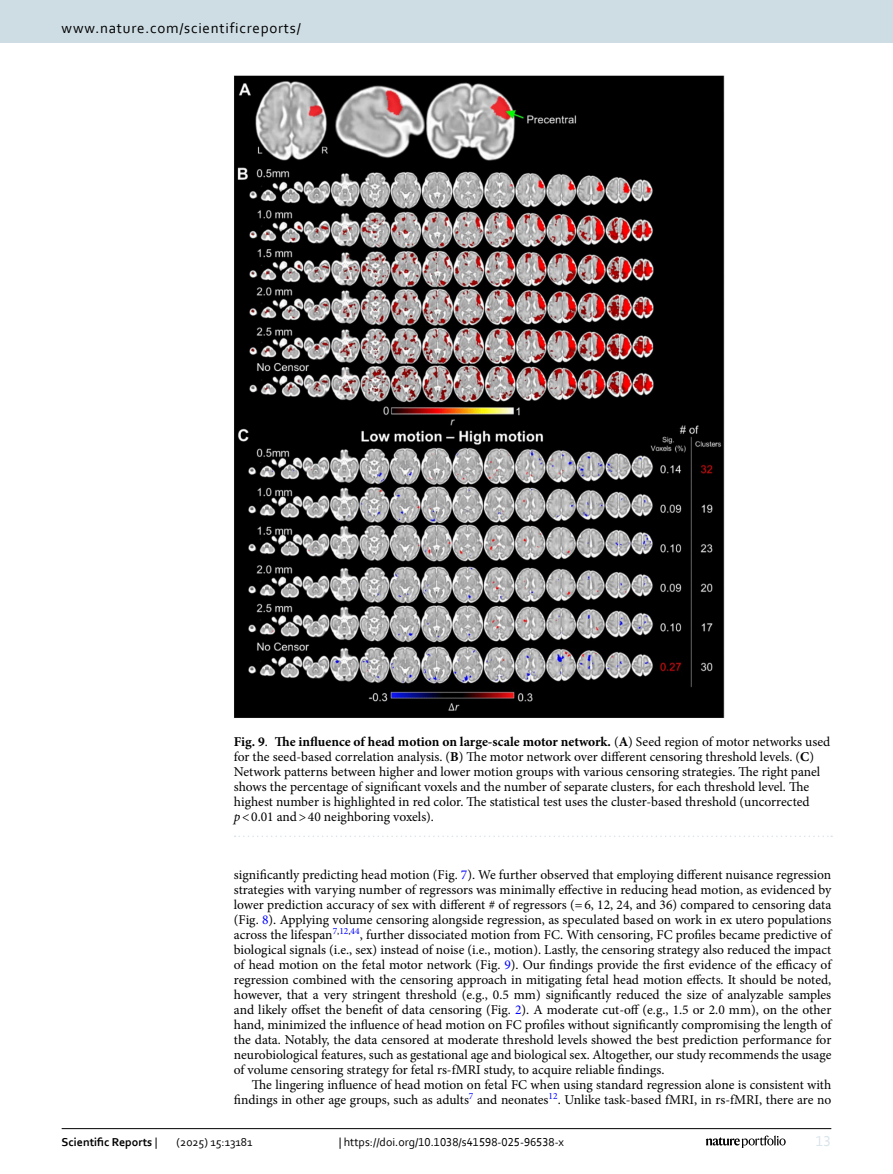
<style>
.page{position:relative;width:893px;height:1174px;background:#fff}
.page>*{position:absolute;margin:0;border:0;box-sizing:border-box;transform-origin:0 0}
.t1{font:15px "Corbel";letter-spacing:.05em;color:#000}
.t2{font:15px "Corbel";color:#d9e4eb}
.Body_Text{font:13.5px/15px "Minion Pro";color:#000;text-align:justify}
.Figure_Caption{font:13.5px/15px "Minion Pro";color:#000}
.Body_Text_Indent{font:13.5px/15px "Minion Pro";color:#000;text-align:right}
.t3{font:12px "Corbel";color:#000}
.t4{font:700 12px "Corbel";color:#000}
.s1{font-weight:700}
.s2{font-style:italic}
.s3{color:#00f}
.s4{font-weight:400}
</style>
<div class="page">
<img style="left:234px;top:76px;width:491px;height:642px">
<svg style="left:235px;top:835px;width:597px;height:2px"></svg>
<hr style="left:62px;top:1128px;width:769px;height:1px;background:#000">
<svg style="left:706px;top:1135px;width:80px;height:12px"></svg>
<div style="left:0;top:0;width:893px;height:43px;background:#cedde4"></div>
<p class="t1" style="left:62px;top:18px;width:241px">www.nature.com/scientificreports/</p>
<p class="Figure_Caption" style="left:234px;top:734px;width:598px"><span class="s1">Fig. 9</span>. <span class="s1">The influence of head motion on large-scale motor network.</span> (<span class="s1">A</span>) Seed region of motor networks used for the seed-based correlation analysis. (<span class="s1">B</span>) The motor network over different censoring threshold levels. (<span class="s1">C</span>)<br>Network patterns between higher and lower motion groups with various censoring strategies. The right panel shows the percentage of significant voxels and the number of separate clusters, for each threshold level. The highest number is highlighted in red color. The statistical test uses the cluster-based threshold (uncorrected <span class="s2">p</span>&lt;0.01 and&gt;40 neighboring voxels).</p>
<p class="Body_Text" style="left:234px;top:867px;width:599px">significantly predicting head motion (Fig. <span class="s3">7</span>). We further observed that employing different nuisance regression strategies with varying number of regressors was minimally effective in reducing head motion, as evidenced by lower prediction accuracy of sex with different # of regressors (=6, 12, 24, and 36) compared to censoring data (Fig. <span class="s3">8</span>). Applying volume censoring alongside regression, as speculated based on work in ex utero populations across the lifespan<sup>7</sup><sup>,</sup><sup>12</sup><sup>,</sup><sup>44</sup>, further dissociated motion from FC. With censoring, FC profiles became predictive of biological signals (i.e., sex) instead of noise (i.e., motion). Lastly, the censoring strategy also reduced the impact of head motion on the fetal motor network (Fig. <span class="s3">9</span>). Our findings provide the first evidence of the efficacy of regression combined with the censoring approach in mitigating fetal head motion effects. It should be noted, however, that a very stringent threshold (e.g., 0.5 mm) significantly reduced the size of analyzable samples and likely offset the benefit of data censoring (Fig. <span class="s3">2</span>). A moderate cut-off (e.g., 1.5 or 2.0 mm), on the other hand, minimized the influence of head motion on FC profiles without significantly compromising the length of the data. Notably, the data censored at moderate threshold levels showed the best prediction performance for neurobiological features, such as gestational age and biological sex. Altogether, our study recommends the usage of volume censoring strategy for fetal rs-fMRI study, to acquire reliable findings.</p>
<p class="Body_Text_Indent" style="left:234px;top:1077px;width:599px">The lingering influence of head motion on fetal FC when using standard regression alone is consistent with findings in other age groups, such as adults<sup>7</sup> and neonates<sup>12</sup>. Unlike task-based fMRI, in rs-fMRI, there are no</p>
<p class="t4" style="left:62px;top:1134px;width:97px">Scientific Reports <span class="s4">|</span></p>
<p class="t3" style="left:177px;top:1134px;width:77px">(2025) 15:13181</p>
<p class="t3" style="left:339px;top:1134px;width:227px">| https://doi.org/10.1038/s41598-025-96538-x</p>
<p class="t2" style="left:816px;top:1132px;width:17px">13</p>
</div>
